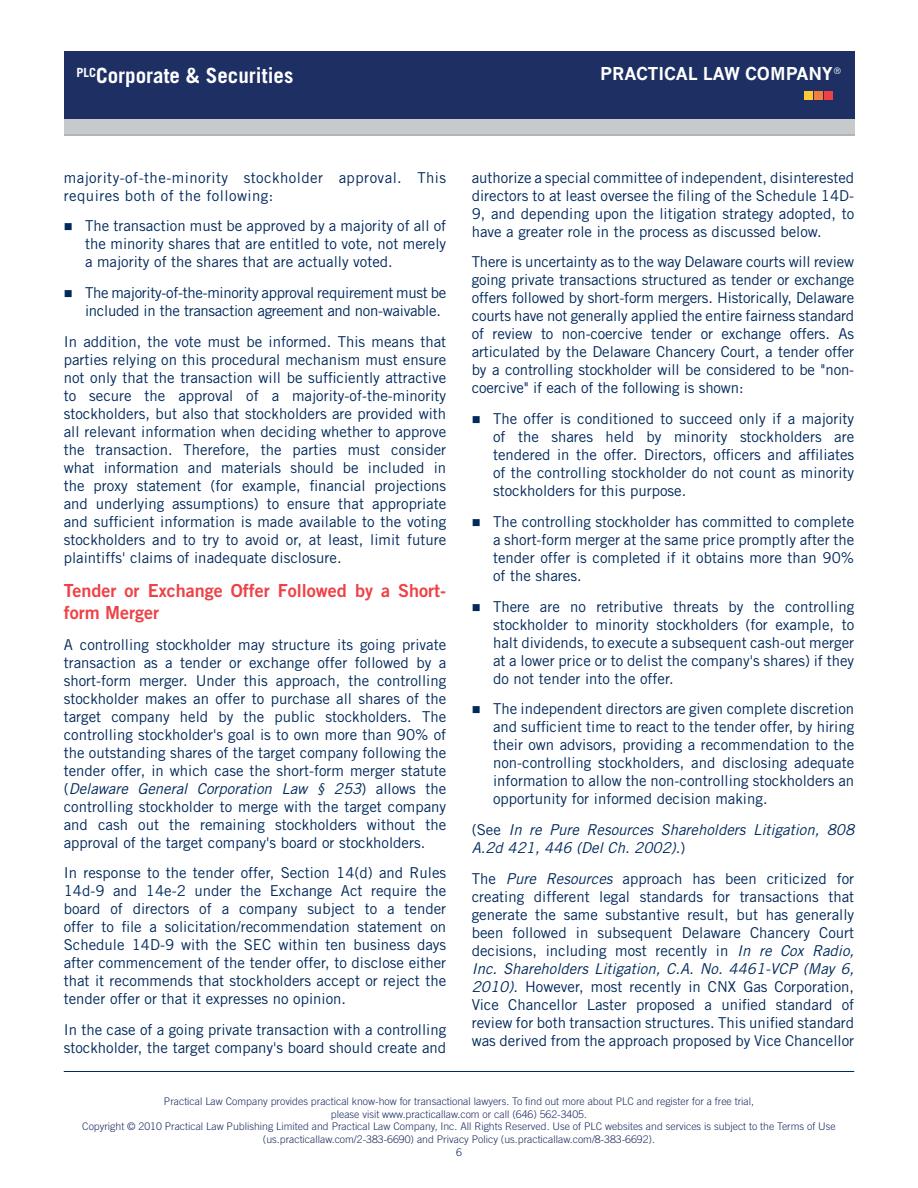
<style>
.page{position:relative;width:918px;height:1188px;background:#fff}
.page>*{position:absolute;margin:0;border:0;box-sizing:border-box;transform-origin:0 0}
.t1{font:700 21px "Trade Gothic";color:#fff}
.para{font:18px/21.6px "Trade Gothic Bold Two";color:#ee4146}
.t2{font:700 17.4px "News Gothic";color:#fff}
.bulleted1{font:15px/18px "Trade Gothic";color:#00295c;text-align:justify}
.bulleted1-2{font:15px/18px "Trade Gothic";letter-spacing:-.02em;color:#00295c}
.bulleted1-3{font:15px/18px "Trade Gothic";letter-spacing:.03em;color:#00295c}
.bulleted1-4{font:italic 15px/18px "Trade Gothic";color:#00295c}
.t3{font:300 10.5px/12.6px "Trade Gothic";color:#1d2f63;text-align:center}
.t4{font:300 10.5px "Trade Gothic";color:#00295c}
.s1{font-style:italic}
.s2{font-style:normal}
</style>
<div class="page">
<div style="left:64px;top:51px;width:791px;height:68px;background:#1d2f63"></div>
<div style="left:64px;top:119px;width:791px;height:17px;background:#c6cacd"></div>
<hr style="left:64px;top:135px;width:791px;height:1px;background:#b0b4bb">
<div style="left:824px;top:92px;width:9px;height:8px;background:#ee4146"></div>
<div style="left:814px;top:92px;width:9px;height:8px;background:#f47d3b"></div>
<div style="left:804px;top:92px;width:8px;height:8px;background:#ffc838"></div>
<hr style="left:64px;top:1071px;width:790px;height:1px;background:#00295c">
<h1 class="t1" style="left:77px;top:62px;width:218px"><sup>PLC</sup>Corporate &amp; Securities</h1>
<p class="t2" style="left:600px;top:62px;width:242px">PRACTICAL LAW COMPANY<sup>®</sup></p>
<p class="bulleted1-3" style="left:64px;top:168px;width:384px">majority-of-the-minority stockholder approval. This requires both of the following:</p>
<p class="bulleted1" style="left:85px;top:217px;width:363px">The transaction must be approved by a majority of all of the minority shares that are entitled to vote, not merely a majority of the shares that are actually voted.</p>
<p class="bulleted1-2" style="left:85px;top:284px;width:363px">The majority-of-the-minority approval requirement must be included in the transaction agreement and non-waivable.</p>
<p class="bulleted1" style="left:64px;top:332px;width:384px">In addition, the vote must be informed. This means that parties relying on this procedural mechanism must ensure not only that the transaction will be sufficiently attractive to secure the approval of a majority-of-the-minority stockholders, but also that stockholders are provided with all relevant information when deciding whether to approve the transaction. Therefore, the parties must consider what information and materials should be included in the proxy statement (for example, financial projections and underlying assumptions) to ensure that appropriate and sufficient information is made available to the voting stockholders and to try to avoid or, at least, limit future plaintiffs' claims of inadequate disclosure.</p>
<p class="para" style="left:64px;top:580px;width:384px">Tender or Exchange Offer Followed by a Short&shy;form Merger</p>
<p class="bulleted1" style="left:64px;top:635px;width:384px">A controlling stockholder may structure its going private transaction as a tender or exchange offer followed by a short-form merger. Under this approach, the controlling stockholder makes an offer to purchase all shares of the target company held by the public stockholders. The controlling stockholder's goal is to own more than 90% of the outstanding shares of the target company following the tender offer, in which case the short-form merger statute (<span class="s1">Delaware General Corporation Law § 253</span>) allows the controlling stockholder to merge with the target company and cash out the remaining stockholders without the approval of the target company's board or stockholders.</p>
<p class="bulleted1" style="left:64px;top:864px;width:384px">In response to the tender offer, Section 14(d) and Rules 14d-9 and 14e-2 under the Exchange Act require the board of directors of a company subject to a tender offer to file a solicitation/recommendation statement on Schedule 14D-9 with the SEC within ten business days after commencement of the tender offer, to disclose either that it recommends that stockholders accept or reject the tender offer or that it expresses no opinion.</p>
<p class="bulleted1" style="left:64px;top:1021px;width:384px">In the case of a going private transaction with a controlling stockholder, the target company's board should create and</p>
<p class="bulleted1" style="left:472px;top:168px;width:384px">authorize a special committee of independent, disinterested directors to at least oversee the filing of the Schedule 14D-9, and depending upon the litigation strategy adopted, to have a greater role in the process as discussed below.</p>
<p class="bulleted1" style="left:472px;top:253px;width:384px">There is uncertainty as to the way Delaware courts will review going private transactions structured as tender or exchange offers followed by short-form mergers. Historically, Delaware courts have not generally applied the entire fairness standard of review to non-coercive tender or exchange offers. As articulated by the Delaware Chancery Court, a tender offer by a controlling stockholder will be considered to be "non&shy;coercive" if each of the following is shown:</p>
<p class="bulleted1" style="left:493px;top:410px;width:363px">The offer is conditioned to succeed only if a majority of the shares held by minority stockholders are tendered in the offer. Directors, officers and affiliates of the controlling stockholder do not count as minority stockholders for this purpose.</p>
<p class="bulleted1" style="left:493px;top:512px;width:363px">The controlling stockholder has committed to complete a short-form merger at the same price promptly after the tender offer is completed if it obtains more than 90% of the shares.</p>
<p class="bulleted1" style="left:493px;top:597px;width:363px">There are no retributive threats by the controlling stockholder to minority stockholders (for example, to halt dividends, to execute a subsequent cash-out merger at a lower price or to delist the company's shares) if they do not tender into the offer.</p>
<p class="bulleted1" style="left:493px;top:700px;width:363px">The independent directors are given complete discretion and sufficient time to react to the tender offer, by hiring their own advisors, providing a recommendation to the non-controlling stockholders, and disclosing adequate information to allow the non-controlling stockholders an opportunity for informed decision making.</p>
<p class="bulleted1-4" style="left:472px;top:821px;width:384px"><span class="s2">(See</span> In re Pure Resources Shareholders Litigation, 808<br>A.2d 421, 446 (Del Ch. 2002)<span class="s2">.)</span></p>
<p class="bulleted1" style="left:472px;top:869px;width:384px">The <span class="s1">Pure Resources</span> approach has been criticized for creating different legal standards for transactions that generate the same substantive result, but has generally been followed in subsequent Delaware Chancery Court decisions, including most recently in <span class="s1">In re Cox Radio, Inc. Shareholders Litigation, C.A. No. 4461-VCP (May 6, 2010)</span>. However, most recently in CNX Gas Corporation, Vice Chancellor Laster proposed a unified standard of review for both transaction structures. This unified standard was derived from the approach proposed by Vice Chancellor</p>
<p class="t3" style="left:82px;top:1095px;width:755px">Practical Law Company provides practical know-how for transactional lawyers. To find out more about PLC and register for a free trial,<br>please visit www.practicallaw.com or call (646) 562-3405.<br>Copyright © 2010 Practical Law Publishing Limited and Practical Law Company, Inc. All Rights Reserved. Use of PLC websites and services is subject to the Terms of Use (us.practicallaw.com/2-383-6690) and Privacy Policy (us.practicallaw.com/8-383-6692).</p>
<p class="t4" style="left:456px;top:1146px;width:7px">6</p>
</div>
